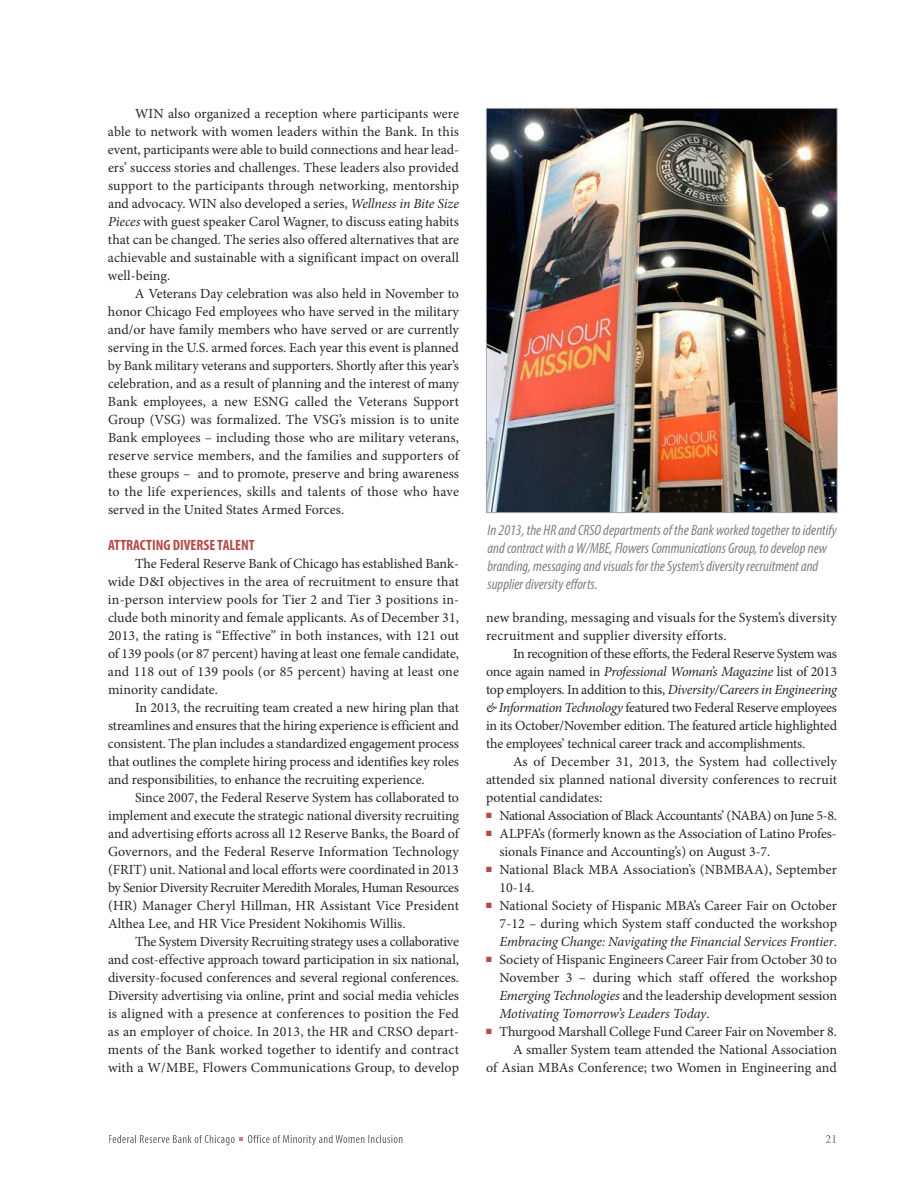
<style>
.page{position:relative;width:918px;height:1188px;background:#fff}
.page>*{position:absolute;margin:0;border:0;box-sizing:border-box;transform-origin:0 0}
.t1{font:italic condensed 15px/18px "Myriad Pro";color:#808080}
.t2{font:700 condensed 15px "Myriad Pro";color:#b54b49}
.t3{font:13.95px/18px "Minion Pro";color:#272627;text-align:justify}
.t4{font:13.95px "Minion Pro";letter-spacing:-.03em;color:#272627}
.s1{font-style:italic}
.s2{color:#b54b49}
</style>
<div class="page">
<svg style="left:826px;top:1135px;width:10px;height:8px"></svg>
<svg style="left:109px;top:1135px;width:60px;height:8px"></svg>
<svg style="left:240px;top:1135px;width:74px;height:8px"></svg>
<img style="left:488px;top:110px;width:348px;height:401px">
<div style="left:486px;top:108px;width:352px;height:405px;border:1px solid #a9a8a9"></div>
<p class="t3" style="left:108px;top:106px;width:353px;text-indent:27px">WIN also organized a reception where participants were able to network with women leaders within the Bank. In this event, participants were able to build connections and hear lead&shy;ers’ success stories and challenges. These leaders also provided support to the participants through networking, mentorship and advocacy. WIN also developed a series, <span class="s1">Wellness in Bite Size Pieces</span> with guest speaker Carol Wagner, to discuss eating habits that can be changed. The series also offered alternatives that are achievable and sustainable with a significant impact on overall well-being.</p>
<p class="t3" style="left:108px;top:286px;width:353px;text-indent:27px">A Veterans Day celebration was also held in November to honor Chicago Fed employees who have served in the military and/or have family members who have served or are currently serving in the U.S. armed forces. Each year this event is planned by Bank military veterans and supporters. Shortly after this year’s celebration, and as a result of planning and the interest of many Bank employees, a new ESNG called the Veterans Support Group (VSG) was formalized. The VSG’s mission is to unite Bank employees – including those who are military veterans, reserve service members, and the families and supporters of these groups – and to promote, preserve and bring awareness to the life experiences, skills and talents of those who have served in the United States Armed Forces.</p>
<p class="t2" style="left:108px;top:540px;width:148px">ATTRACTING DIVERSETALENT</p>
<p class="t3" style="left:108px;top:556px;width:353px;text-indent:27px">The Federal Reserve Bank of Chicago has established Bank&shy;wide D&amp;I objectives in the area of recruitment to ensure that in-person interview pools for Tier 2 and Tier 3 positions in&shy;clude both minority and female applicants. As of December 31, 2013, the rating is “Effective” in both instances, with 121 out of 139 pools (or 87 percent) having at least one female candidate, and 118 out of 139 pools (or 85 percent) having at least one minority candidate.</p>
<p class="t3" style="left:108px;top:700px;width:353px;text-indent:27px">In 2013, the recruiting team created a new hiring plan that streamlines and ensures that the hiring experience is efficient and consistent. The plan includes a standardized engagement process that outlines the complete hiring process and identifies key roles and responsibilities, to enhance the recruiting experience.</p>
<p class="t3" style="left:108px;top:790px;width:353px;text-indent:27px">Since 2007, the Federal Reserve System has collaborated to implement and execute the strategic national diversity recruiting and advertising efforts across all 12 Reserve Banks, the Board of Governors, and the Federal Reserve Information Technology (FRIT) unit. National and local efforts were coordinated in 2013 by Senior Diversity Recruiter Meredith Morales, Human Resources (HR) Manager Cheryl Hillman, HR Assistant Vice President Althea Lee, and HR Vice President Nokihomis Willis.</p>
<p class="t3" style="left:108px;top:934px;width:353px;text-indent:27px">The System Diversity Recruiting strategy uses a collaborative and cost-effective approach toward participation in six national, diversity-focused conferences and several regional conferences.<br>Diversity advertising via online, print and social media vehicles is aligned with a presence at conferences to position the Fed as an employer of choice. In 2013, the HR and CRSO depart&shy;ments of the Bank worked together to identify and contract with a W/MBE, Flowers Communications Group, to develop</p>
<p class="t1" style="left:488px;top:522px;width:351px">In2013, the HRandCRSO departmentsof the Bank workedtogether toidentify andcontract withaW/MBE,FlowersCommunications Group, todevelopnew branding,messagingandvisuals for theSystem’sdiversityrecruitmentand supplierdiversityefforts.</p>
<p class="t3" style="left:486px;top:609px;width:353px">new branding, messaging and visuals for the System’s diversity recruitment and supplier diversity efforts.</p>
<p class="t3" style="left:486px;top:645px;width:353px;text-indent:27px">In recognition of these efforts, the Federal Reserve System was once again named in <span class="s1">Professional Woman’s Magazine</span> list of 2013 top employers. In addition to this, <span class="s1">Diversity/Careers in Engineering &amp; Information Technology</span> featured two Federal Reserve employees in its October/November edition. The featured article highlighted the employees’ technical career track and accomplishments.</p>
<p class="t3" style="left:486px;top:753px;width:353px;text-indent:27px">As of December 31, 2013, the System had collectively attended six planned national diversity conferences to recruit potential candidates:</p>
<p class="t4" style="left:486px;top:810px;width:353px"><span class="s2">■</span> National Association of Black Accountants’ (NABA) on June 5-8.</p>
<p class="t3" style="left:499px;top:825px;width:339px;text-indent:-13px"><span class="s2">■</span> ALPFA’s (formerly known as the Association of Latino Profes&shy;sionals Finance and Accounting’s) on August 3-7.</p>
<p class="t3" style="left:499px;top:861px;width:339px;text-indent:-13px"><span class="s2">■</span> National Black MBA Association’s (NBMBAA), September<br>10-14.</p>
<p class="t3" style="left:499px;top:897px;width:339px;text-indent:-13px"><span class="s2">■</span> National Society of Hispanic MBA’s Career Fair on October 7-12 – during which System staff conducted the workshop <span class="s1">Embracing Change: Navigating the Financial Services Frontier</span>.</p>
<p class="t3" style="left:500px;top:951px;width:339px;text-indent:-14px"><span class="s2">■</span> Society of Hispanic Engineers Career Fair from October 30 to November 3 – during which staff offered the workshop <span class="s1">Emerging Technologies</span> and the leadership development session <span class="s1">Motivating Tomorrow’s Leaders Today</span>.</p>
<p class="t3" style="left:486px;top:1023px;width:353px;text-align:right"><span class="s2">■</span> Thurgood Marshall College Fund Career Fair on November 8.<br>A smaller System team attended the National Association<br>of Asian MBAs Conference; two Women in Engineering and</p>
</div>
